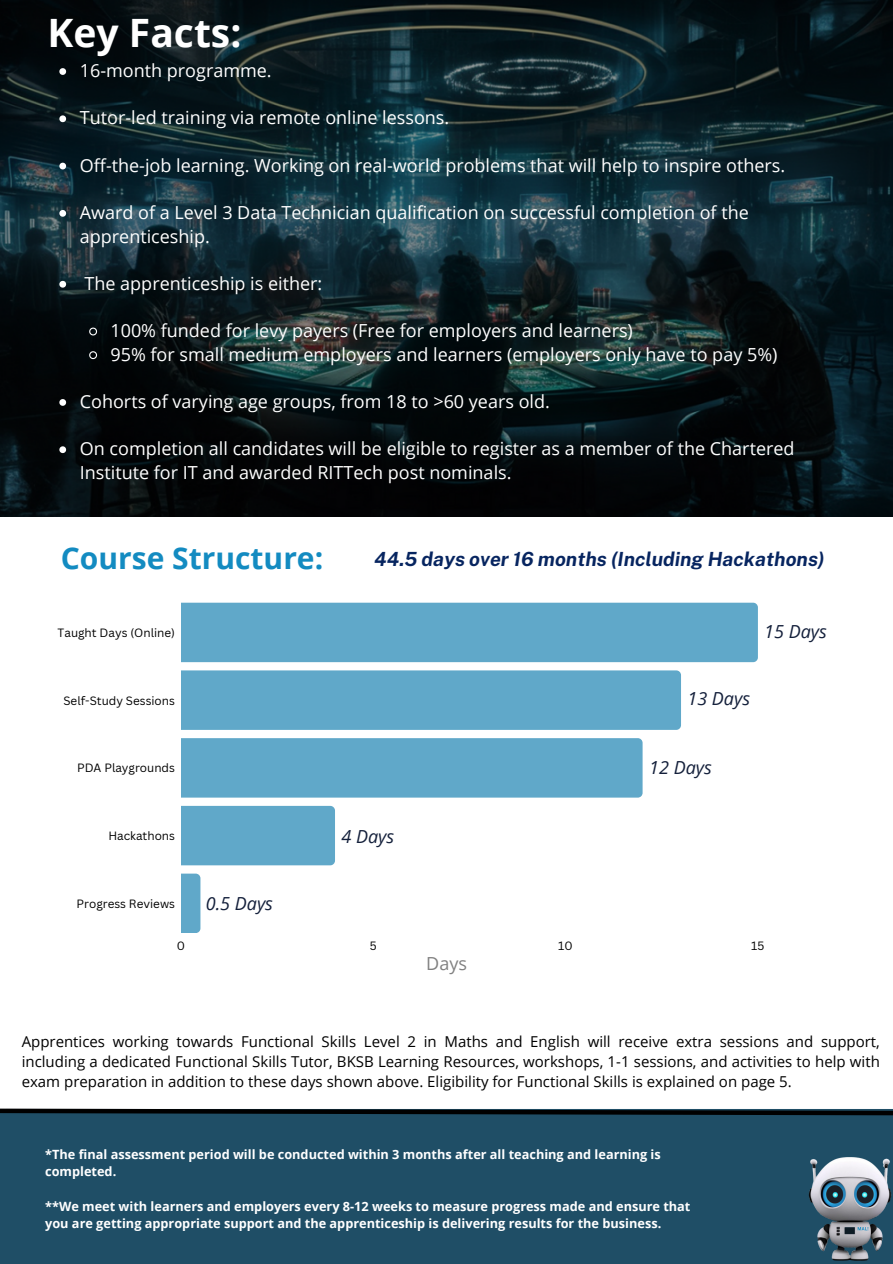
<style>
.page{position:relative;width:893px;height:1264px;background:#fff}
.page>*{position:absolute;margin:0;border:0;box-sizing:border-box;transform-origin:0 0}
.t1{font:700 39px "Open Sans";color:#fff}
.t2{font:700 30px "Open Sans";color:#138bc1}
.t3{font:italic 700 19.5px "Public Sans";color:#072560}
.t4{font:18px/23.7px "Open Sans";color:#fff}
.t5{font:italic 18px "Open Sans";color:#14203b}
.t6{font:18px "Open Sans";color:#818181}
.t7{font:15px/20.2px "Open Sans";color:#000;text-align:justify}
.t8{font:700 12.75px/17.2px "Open Sans";color:#fff}
.t9{font:11.7px "Canva Sans";color:#000}
</style>
<div class="page">
<div style="left:0;top:1117px;width:892px;height:146px;background:#1f4e66"></div>
<img style="left:791px;top:1149px;width:101px;height:114px">
<svg style="left:0;top:1108px;width:892px;height:9px;background:#263942"></svg>
<img style="left:0;top:0;width:892px;height:516px">
<svg style="left:59px;top:68px;width:7px;height:7px"></svg>
<svg style="left:59px;top:115px;width:7px;height:7px"></svg>
<svg style="left:59px;top:163px;width:7px;height:6px"></svg>
<svg style="left:59px;top:210px;width:7px;height:7px"></svg>
<svg style="left:59px;top:281px;width:7px;height:6px"></svg>
<svg style="left:88px;top:327px;width:10px;height:9px"></svg>
<svg style="left:88px;top:350px;width:10px;height:10px"></svg>
<svg style="left:59px;top:399px;width:7px;height:7px"></svg>
<svg style="left:59px;top:446px;width:7px;height:7px"></svg>
<div style="left:181px;top:602px;width:576px;height:60px;background:#60a8c9"></div>
<div style="left:181px;top:670px;width:500px;height:60px;background:#60a8c9"></div>
<div style="left:181px;top:738px;width:461px;height:59px;background:#60a8c9"></div>
<div style="left:181px;top:805px;width:154px;height:60px;background:#60a8c9"></div>
<svg style="left:181px;top:873px;width:19px;height:60px"></svg>
<p class="t1" style="left:47px;top:5px;width:195px">Key Facts:</p>
<p class="t4" style="left:80px;top:58px;width:193px">16-month programme.</p>
<p class="t4" style="left:80px;top:106px;width:371px">Tutor-led training via remote online lessons.</p>
<p class="t4" style="left:80px;top:153px;width:706px">Off-the-job learning. Working on real-world problems that will help to inspire others.</p>
<p class="t4" style="left:80px;top:200px;width:670px">Award of a Level 3 Data Technician qualification on successful completion of the apprenticeship.</p>
<p class="t4" style="left:84px;top:271px;width:239px">The apprenticeship is either:</p>
<p class="t4" style="left:110px;top:318px;width:524px">100% funded for levy payers (Free for employers and learners)</p>
<p class="t4" style="left:110px;top:342px;width:668px">95% for small medium employers and learners (employers only have to pay 5%)</p>
<p class="t4" style="left:80px;top:389px;width:471px">Cohorts of varying age groups, from 18 to &gt;60 years old.</p>
<p class="t4" style="left:80px;top:436px;width:716px">On completion all candidates will be eligible to register as a member of the Chartered<br>Institute for IT and awarded RITTech post nominals.</p>
<p class="t2" style="left:61px;top:537px;width:264px">Course Structure:</p>
<p class="t3" style="left:374px;top:547px;width:452px">44.5 days over 16 months (Including Hackathons)</p>
<p class="t9" style="left:58px;top:624px;width:119px">Taught Days (Online)</p>
<p class="t5" style="left:764px;top:619px;width:64px">15 Days</p>
<p class="t9" style="left:63px;top:692px;width:113px">Self-Study Sessions</p>
<p class="t5" style="left:687px;top:685px;width:64px">13 Days</p>
<p class="t9" style="left:77px;top:760px;width:99px">PDA Playgrounds</p>
<p class="t5" style="left:649px;top:754px;width:64px">12 Days</p>
<p class="t9" style="left:108px;top:827px;width:68px">Hackathons</p>
<p class="t5" style="left:341px;top:823px;width:54px">4 Days</p>
<p class="t9" style="left:77px;top:895px;width:100px">Progress Reviews</p>
<p class="t5" style="left:206px;top:890px;width:69px">0.5 Days</p>
<p class="t9" style="left:177px;top:937px;width:10px">0</p>
<p class="t9" style="left:370px;top:937px;width:8px">5</p>
<p class="t9" style="left:558px;top:937px;width:16px">10</p>
<p class="t9" style="left:751px;top:937px;width:15px">15</p>
<p class="t6" style="left:426px;top:950px;width:42px">Days</p>
<p class="t7" style="left:22px;top:1030px;width:859px">Apprentices working towards Functional Skills Level 2 in Maths and English will receive extra sessions and support, including a dedicated Functional Skills Tutor, BKSB Learning Resources, workshops, 1-1 sessions, and activities to help with exam preparation in addition to these days shown above. Eligibility for Functional Skills is explained on page 5.</p>
<p class="t8" style="left:45px;top:1145px;width:617px">*The final assessment period will be conducted within 3 months after all teaching and learning is completed.</p>
<p class="t8" style="left:45px;top:1197px;width:646px">**We meet with learners and employers every 8-12 weeks to measure progress made and ensure that</p>
<p class="t8" style="left:45px;top:1214px;width:617px">you are getting appropriate support and the apprenticeship is delivering results for the business.</p>
</div>
